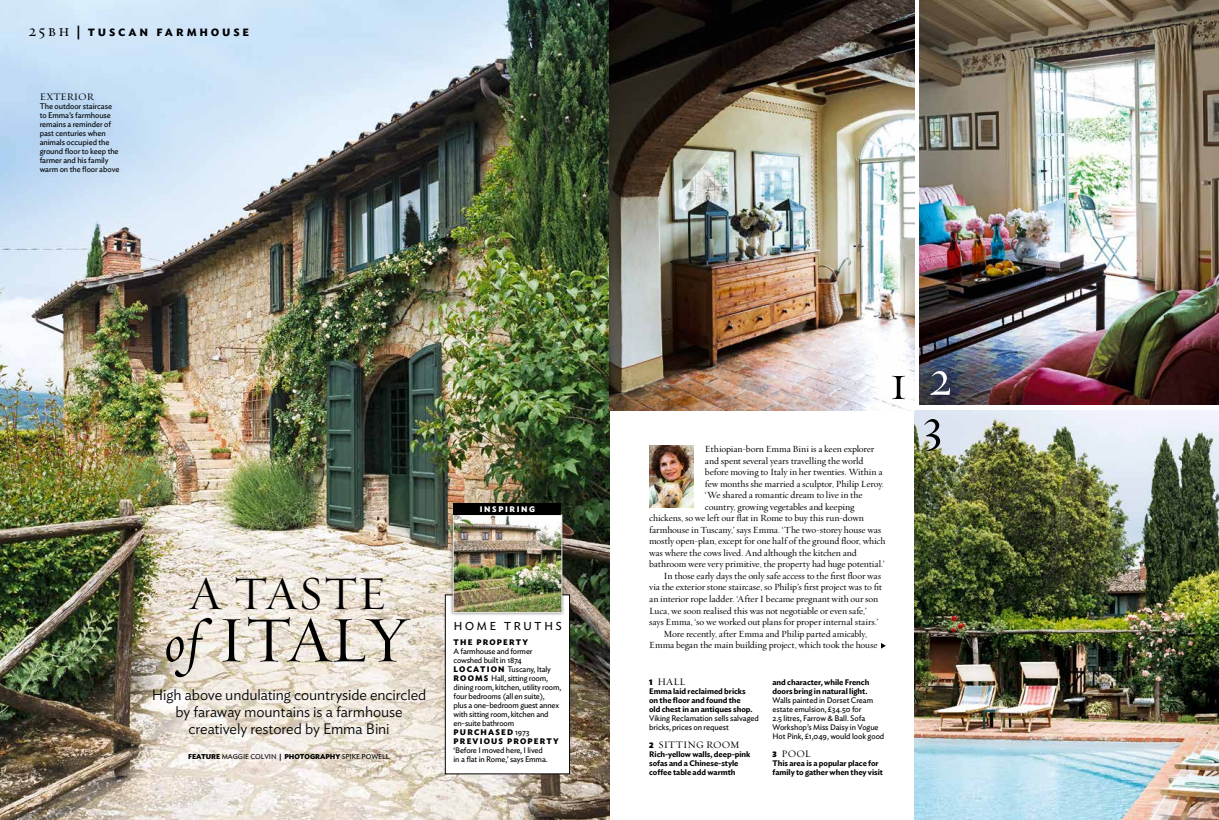
<style>
.page{position:relative;width:1219px;height:820px;background:#fff}
.page>*{position:absolute;margin:0;border:0;box-sizing:border-box;transform-origin:0 0}
.t1{font:66px "Requiem Display";letter-spacing:-.05em;color:#000}
.t2{font:50px/43.6px "Requiem Display";color:#000;text-align:center}
.t3{font:48px "Requiem Display";letter-spacing:.01em;color:#000}
.t4{font:300 16px "Ideal Sans";letter-spacing:.13em;color:#000}
.t5{font:300 15px/17px "Ideal Sans";letter-spacing:-.01em;color:#000;text-align:center}
.t6{font:600 14px "Ideal Sans";letter-spacing:.2em;color:#000}
.t7{font:10px "Requiem Text";letter-spacing:.125em;color:#000}
.t8{font:9.5px "Requiem Text";letter-spacing:-.015em;color:#000}
.t9{font:8px/9px "Ideal Sans";letter-spacing:-.01em;color:#000}
.t10{font:600 8px/9px "Ideal Sans";letter-spacing:-.005em;color:#000}
.t11{font:700 8px "Ideal Sans";color:#000}
.t12{font:700 8px "Ideal Sans";letter-spacing:.2em;color:#fff}
.t13{font:7px "Ideal Sans";color:#000}
.s1{font-family:"Requiem Text";font-weight:400;font-size:16px}
.s2{font-style:italic;font-size:58px}
.s3{font-weight:700}
.s4{color:#fff}
.s5{font-family:"Ideal Sans";font-weight:900;font-size:8px}
</style>
<div class="page">
<img style="left:0;top:0;width:609px;height:819px">
<img style="left:914px;top:410px;width:305px;height:409px">
<img style="left:920px;top:0;width:299px;height:404px">
<img style="left:609px;top:0;width:305px;height:410px">
<svg style="left:881px;top:643px;width:5px;height:5px"></svg>
<img style="left:650px;top:445px;width:44px;height:62px">
<div style="left:445px;top:594px;width:125px;height:179px;background:#fff"></div>
<div style="left:445px;top:594px;width:125px;height:179px;border:1px solid #000"></div>
<div style="left:450px;top:511px;width:115px;height:105px;background:#000;opacity:.4"></div>
<img style="left:455px;top:516px;width:105px;height:94px">
<div style="left:453px;top:514px;width:109px;height:98px;border:1px solid #e3e3e3"></div>
<div style="left:454px;top:503px;width:107px;height:11px;background:#000"></div>
<h3 class="t6" style="left:28px;top:20px;width:222px"><span class="s1">25bh</span> | tuscan farmhouse</h3>
<p class="t7" style="left:40px;top:90px;width:54px">Exterior</p>
<p class="t9" style="left:40px;top:101px;width:81px">The outdoor staircase to Emma’s farmhouse remains a reminder of past centuries when animals occupied the ground floor to keep the farmer and his family warm on the floor above</p>
<h3 class="t3" style="left:189px;top:559px;width:200px">A TASTE</h3>
<h1 class="t1" style="left:165px;top:592px;width:248px"><span class="s2">of</span> ITALY</h1>
<h3 class="t5" style="left:152px;top:684px;width:276px">High above undulating countryside encircled by faraway mountains is a farmhouse creatively restored by Emma Bini</h3>
<p class="t13" style="left:188px;top:750px;width:203px"><span class="s3">FEATURE</span> MAGGIE COLVIN <span class="s3">| PHOTOGRAPHY</span> SPIKE POWELL</p>
<p class="t12" style="left:480px;top:502px;width:56px">INSP IRING</p>
<h3 class="t4" style="left:454px;top:612px;width:110px">home truths</h3>
<p class="t11" style="left:454px;top:635px;width:8px">THE</p>
<p class="t11" style="left:476px;top:635px;width:8px">PROPERTY</p>
<p class="t9" style="left:454px;top:646px;width:109px">A farmhouse and former cowshed built in 1874<br><span class="s3">L O C AT I O N</span> Tuscany, Italy<br><span class="s3">R O O M S</span> Hall, sitting room, dining room, kitchen, utility room, four bedrooms (all en suite),<br>plus a one-bedroom guest annex with sitting room, kitchen and en-suite bathroom<br><span class="s3">PURCHASED</span> 1973<br><span class="s3">PREVIOUS PROPERTY</span></p>
<p class="t9" style="left:454px;top:745px;width:96px">‘Before I moved here, I lived in a flat in Rome,’ says Emma.</p>
<h2 class="t2" style="left:889px;top:359px;width:64px">1 <span class="s4">2<br></span>3</h2>
<p class="t8" style="left:705px;top:442px;width:171px">Ethiopian-born Emma Bini is a keen explorer</p>
<p class="t8" style="left:705px;top:453px;width:160px">and spent several years travelling the world</p>
<p class="t8" style="left:705px;top:465px;width:179px">before moving to Italy in her twenties. Within a</p>
<p class="t8" style="left:705px;top:476px;width:180px">few months she married a sculptor, Philip Leroy.</p>
<p class="t8" style="left:705px;top:488px;width:159px">‘We shared a romantic dream to live in the</p>
<p class="t8" style="left:705px;top:499px;width:151px">country, growing vegetables and keeping</p>
<p class="t8" style="left:649px;top:511px;width:216px">chickens, so we left our flat in Rome to buy this run-down</p>
<p class="t8" style="left:649px;top:522px;width:234px">farmhouse in Tuscany,’ says Emma. ‘The two-storey house was</p>
<p class="t8" style="left:649px;top:534px;width:238px">mostly open-plan, except for one half of the ground floor, which</p>
<p class="t8" style="left:649px;top:545px;width:209px">was where the cows lived. And although the kitchen and</p>
<p class="t8" style="left:649px;top:557px;width:237px">bathroom were very primitive, the property had huge potential.’</p>
<p class="t8" style="left:663px;top:568px;width:219px">I n those early days the only safe access to the first floor was</p>
<p class="t8" style="left:649px;top:580px;width:234px">via the exterior stone staircase, so Philip’s first project was to fit</p>
<p class="t8" style="left:649px;top:591px;width:231px">an interior rope ladder. ‘After I became pregnant with our son</p>
<p class="t8" style="left:649px;top:603px;width:219px">Luca, we soon realised this was not negotiable or even safe,’</p>
<p class="t8" style="left:649px;top:614px;width:231px">says Emma, ‘so we worked out plans for proper internal stairs.’</p>
<p class="t8" style="left:663px;top:626px;width:205px">More recently, after Emma and Philip parted amicably,</p>
<p class="t8" style="left:649px;top:637px;width:230px">Emma began the main building project, which took the house</p>
<p class="t7" style="left:649px;top:673px;width:25px"><span class="s5">1</span> Hall</p>
<p class="t10" style="left:649px;top:685px;width:105px">Emma laid reclaimed bricks on the floor and found the old chest in an antiques shop.</p>
<p class="t9" style="left:649px;top:712px;width:111px">Viking Reclamation sells salvaged bricks, prices on request</p>
<p class="t7" style="left:649px;top:736px;width:90px"><span class="s5">2</span> sitting room</p>
<p class="t10" style="left:649px;top:748px;width:103px">Rich-yellow walls, deep-pink sofas and a Chinese-style coffee table add warmth</p>
<p class="t10" style="left:772px;top:676px;width:98px">and character, while French doors bring in natural light.</p>
<p class="t9" style="left:772px;top:694px;width:113px">Walls painted in Dorset Cream estate emulsion, £34.50 for<br>2.5 litres, Farrow &amp; Ball. Sofa<br>Workshop’s Miss Daisy in Vogue<br>Hot Pink, £1,049, would look good</p>
<p class="t7" style="left:772px;top:745px;width:36px"><span class="s5">3</span> pool</p>
<p class="t10" style="left:772px;top:757px;width:112px">This area is a popular place for family to gather when they visit</p>
</div>
